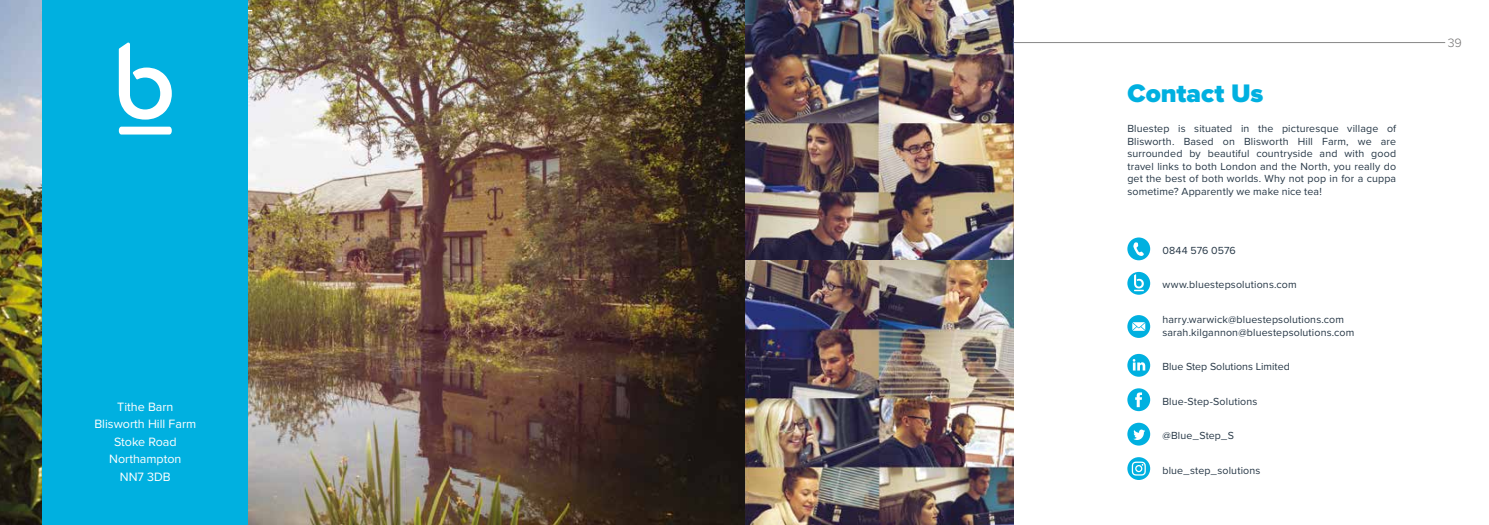
<style>
.page{position:relative;width:1489px;height:525px;background:#fff}
.page>*{position:absolute;margin:0;border:0;box-sizing:border-box;transform-origin:0 0}
.t1{font:900 26.25px "Proxima Nova";letter-spacing:-.005em;color:#00b0e0}
.t2{font:12.5px/17.5px "Proxima Nova";color:#fff;text-align:center}
.t3{font:300 12.5px "Proxima Nova";color:#706f6f}
.t4{font:10.62px/12.5px "Proxima Nova";letter-spacing:.015em;color:#253645;text-align:justify}
</style>
<div class="page">
<hr style="left:785px;top:42px;width:659px;height:1px;background:#878787">
<img style="left:0;top:0;width:1013px;height:524px">
<hr style="left:42px;top:10px;width:210px;height:1px;background:#fff">
<div style="left:43px;top:0;width:205px;height:524px;background:#00b0e0"></div>
<div style="left:1127px;top:237px;width:23px;height:23px;background:#00b0e0;border-radius:50%"></div>
<svg style="left:1133px;top:242px;width:10px;height:14px"></svg>
<svg style="left:1127px;top:272px;width:23px;height:22px"></svg>
<svg style="left:1133px;top:274px;width:10px;height:17px"></svg>
<svg style="left:1127px;top:315px;width:23px;height:23px"></svg>
<svg style="left:1132px;top:322px;width:13px;height:8px"></svg>
<div style="left:1127px;top:354px;width:23px;height:22px;background:#00b0e0;border-radius:50%"></div>
<svg style="left:1132px;top:359px;width:13px;height:11px"></svg>
<div style="left:1127px;top:388px;width:23px;height:23px;background:#00b0e0;border-radius:50%"></div>
<svg style="left:1135px;top:392px;width:6px;height:15px"></svg>
<div style="left:1127px;top:422px;width:23px;height:23px;background:#00b0e0;border-radius:50%"></div>
<svg style="left:1133px;top:429px;width:11px;height:11px"></svg>
<svg style="left:1127px;top:457px;width:23px;height:22px"></svg>
<svg style="left:1131px;top:461px;width:14px;height:14px"></svg>
<svg style="left:119px;top:42px;width:53px;height:77px"></svg>
<svg style="left:119px;top:127px;width:53px;height:7px"></svg>
<p class="t2" style="left:94px;top:398px;width:103px">Tithe Barn<br>Blisworth Hill Farm<br>Stoke Road<br>Northampton<br>NN7 3DB</p>
<h1 class="t1" style="left:1127px;top:77px;width:138px">Contact Us</h1>
<p class="t4" style="left:1127px;top:123px;width:270px">Bluestep is situated in the picturesque village of Blisworth. Based on Blisworth Hill Farm, we are surrounded by beautiful countryside and with good travel links to both London and the North, you really do get the best of both worlds. Why not pop in for a cuppa sometime? Apparently we make nice tea!</p>
<p class="t4" style="left:1162px;top:244px;width:75px">0844 576 0576</p>
<p class="t4" style="left:1162px;top:279px;width:136px">www.bluestepsolutions.com</p>
<p class="t4" style="left:1162px;top:313px;width:193px;line-height:13.1px">harry.warwick@bluestepsolutions.com sarah.kilgannon@bluestepsolutions.com</p>
<p class="t4" style="left:1162px;top:360px;width:129px">Blue Step Solutions Limited</p>
<p class="t4" style="left:1162px;top:395px;width:97px">Blue-Step-Solutions</p>
<p class="t4" style="left:1162px;top:429px;width:73px">@Blue_Step_S</p>
<p class="t4" style="left:1162px;top:464px;width:99px">blue_step_solutions</p>
<p class="t3" style="left:1447px;top:36px;width:16px">39</p>
</div>
